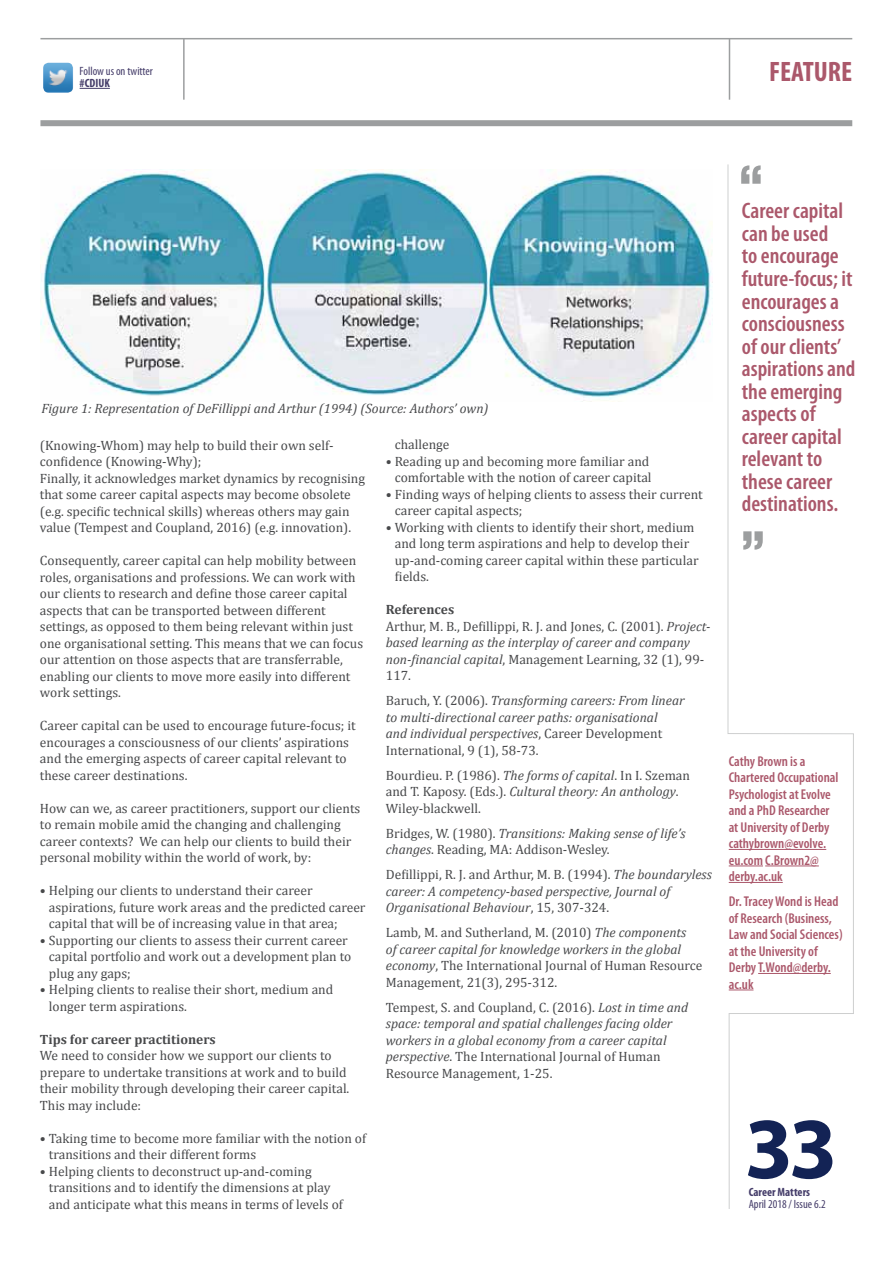
<style>
.page{position:relative;width:893px;height:1263px;background:#fff}
.page>*{position:absolute;margin:0;border:0;box-sizing:border-box;transform-origin:0 0}
.t1{font:700 87.75px "Myriad Pro";color:#132355}
.t2{font:700 condensed 28.2px "Myriad Pro";color:#ab586b}
.t3{font:600 condensed 22.5px/22.5px "Myriad Pro";color:#ab586b}
.t4{font:600 condensed 14.25px/16.5px "Myriad Pro";color:#ab586b}
.t5{font:13.5px/16.5px "Cambria";color:#48494b}
.t6{font:italic 13.5px/16.5px "Cambria";color:#48494b}
.t7{font:700 13.5px "Cambria";color:#48494b}
.t8{font:condensed 12px "Myriad Pro";color:#443c69}
.t9{font:700 condensed 12px "Myriad Pro";color:#443c69}
.s1{font-weight:700}
.s2{font-style:italic}
.s3{font-style:normal}
</style>
<div class="page">
<hr style="left:40px;top:38px;width:812px;height:1px;background:#9c9e9f">
<div style="left:40px;top:120px;width:812px;height:6px;background:#9c9e9f"></div>
<hr style="left:729px;top:39px;width:1px;height:61px;background:#9c9e9f">
<hr style="left:183px;top:39px;width:2px;height:61px;background:#9c9e9f">
<svg style="left:727px;top:164px;width:127px;height:1045px"></svg>
<hr style="left:80px;top:88px;width:30px;height:1px;background:#443c69">
<img style="left:43px;top:63px;width:30px;height:30px">
<img style="left:40px;top:170px;width:672px;height:231px">
<p class="t8" style="left:80px;top:64px;width:75px">Follow us on twitter</p>
<p class="t9" style="left:80px;top:76px;width:32px">#CDIUK</p>
<h2 class="t2" style="left:769px;top:54px;width:85px">FEATURE</h2>
<p class="t6" style="left:41px;top:400px;width:449px">Figure 1: Representation of DeFillippi and Arthur (1994) (Source: Authors’ own)</p>
<p class="t5" style="left:40px;top:437px;width:327px">(Knowing-Whom) may help to build their own self&shy;confidence (Knowing-Why);<br>Finally, it acknowledges market dynamics by recognising that some career capital aspects may become obsolete (e.g. specific technical skills) whereas others may gain value (Tempest and Coupland, 2016) (e.g. innovation).</p>
<p class="t5" style="left:40px;top:552px;width:325px">Consequently, career capital can help mobility between roles, organisations and professions. We can work with our clients to research and define those career capital aspects that can be transported between different settings, as opposed to them being relevant within just one organisational setting. This means that we can focus our attention on those aspects that are transferrable, enabling our clients to move more easily into different work settings.</p>
<p class="t5" style="left:40px;top:717px;width:317px">Career capital can be used to encourage future-focus; it encourages a consciousness of our clients’ aspirations and the emerging aspects of career capital relevant to these career destinations.</p>
<p class="t5" style="left:40px;top:800px;width:322px">How can we, as career practitioners, support our clients to remain mobile amid the changing and challenging career contexts? We can help our clients to build their personal mobility within the world of work, by:</p>
<p class="t5" style="left:49px;top:882px;width:318px;text-indent:-9px">• Helping our clients to understand their career aspirations, future work areas and the predicted career capital that will be of increasing value in that area;</p>
<p class="t5" style="left:49px;top:932px;width:304px;text-indent:-9px">• Supporting our clients to assess their current career capital portfolio and work out a development plan to plug any gaps;</p>
<p class="t5" style="left:49px;top:981px;width:286px;text-indent:-9px">• Helping clients to realise their short, medium and longer term aspirations.</p>
<p class="t7" style="left:40px;top:1031px;width:177px">Tips for career practitioners</p>
<p class="t5" style="left:40px;top:1047px;width:311px">We need to consider how we support our clients to prepare to undertake transitions at work and to build their mobility through developing their career capital.<br>This may include:</p>
<p class="t5" style="left:49px;top:1129px;width:319px;text-indent:-9px">• Taking time to become more familiar with the notion of transitions and their different forms</p>
<p class="t5" style="left:49px;top:1162px;width:296px;text-indent:-9px">• Helping clients to deconstruct up-and-coming transitions and to identify the dimensions at play and anticipate what this means in terms of levels of</p>
<p class="t5" style="left:395px;top:436px;width:56px">challenge</p>
<p class="t5" style="left:386px;top:453px;width:267px;text-align:right">• Reading up and becoming more familiar and comfortable with the notion of career capital</p>
<p class="t5" style="left:395px;top:486px;width:310px;text-indent:-9px">• Finding ways of helping clients to assess their current career capital aspects;</p>
<p class="t5" style="left:395px;top:519px;width:305px;text-indent:-9px">• Working with clients to identify their short, medium and long term aspirations and help to develop their up-and-coming career capital within these particular fields.</p>
<p class="t5" style="left:386px;top:601px;width:326px"><span class="s1">References<br></span>Arthur, M. B., Defillippi, R. J. and Jones, C. (2001). <span class="s2">Project&shy;based learning as the interplay of career and company non-financial capital</span>, Management Learning, 32 (1), 99- 117.</p>
<p class="t6" style="left:386px;top:692px;width:300px"><span class="s3">Baruch, Y. (2006).</span> Transforming careers: From linear to multi-directional career paths: organisational<br>and individual perspectives<span class="s3">, Career Development International, 9 (1), 58-73.</span></p>
<p class="t5" style="left:386px;top:767px;width:306px">Bourdieu. P. (1986). <span class="s2">The forms of capital</span>. In I. Szeman and T. Kaposy. (Eds.). <span class="s2">Cultural theory: An anthology</span>.<br>Wiley-blackwell.</p>
<p class="t5" style="left:386px;top:825px;width:301px">Bridges, W. (1980). <span class="s2">Transitions: Making sense of life’s changes</span>. Reading, MA: Addison-Wesley.</p>
<p class="t6" style="left:386px;top:866px;width:328px"><span class="s3">Defillippi, R. J. and Arthur, M. B. (1994).</span> The boundaryless career: A competency-based perspective, Journal of<br>Organisational Behaviour<span class="s3">, 15, 307-324.</span></p>
<p class="t5" style="left:386px;top:924px;width:318px">Lamb, M. and Sutherland, M. (2010) <span class="s2">The components<br>of career capital for knowledge workers in the global economy</span>, The International Journal of Human Resource Management, 21(3), 295-312.</p>
<p class="t6" style="left:386px;top:999px;width:304px"><span class="s3">Tempest, S. and Coupland, C. (2016).</span> Lost in time and space: temporal and spatial challenges facing older workers in a global economy from a career capital perspective<span class="s3">. The International Journal of Human Resource Management, 1-25.</span></p>
<h3 class="t3" style="left:742px;top:200px;width:115px">Career capital can be used<br>to encourage future-focus; it encourages a consciousness of our clients’ aspirations and the emerging aspects of career capital relevant to these career destinations.</h3>
<p class="t4" style="left:729px;top:753px;width:111px">Cathy Brown is a<br>Chartered Occupational<br>Psychologist at Evolve and a PhD Researcher at University of Derby cathybrown@evolve. eu.com C.Brown2@ derby.ac.uk</p>
<p class="t4" style="left:729px;top:893px;width:115px">Dr. Tracey Wond is Head of Research (Business,<br>Law and Social Sciences) at the University of<br>Derby T.Wond@derby. ac.uk</p>
<h1 class="t1" style="left:744px;top:1091px;width:94px">33</h1>
<p class="t9" style="left:749px;top:1185px;width:63px">Career Matters</p>
<p class="t8" style="left:749px;top:1197px;width:78px">April 2018 / Issue 6.2</p>
</div>
